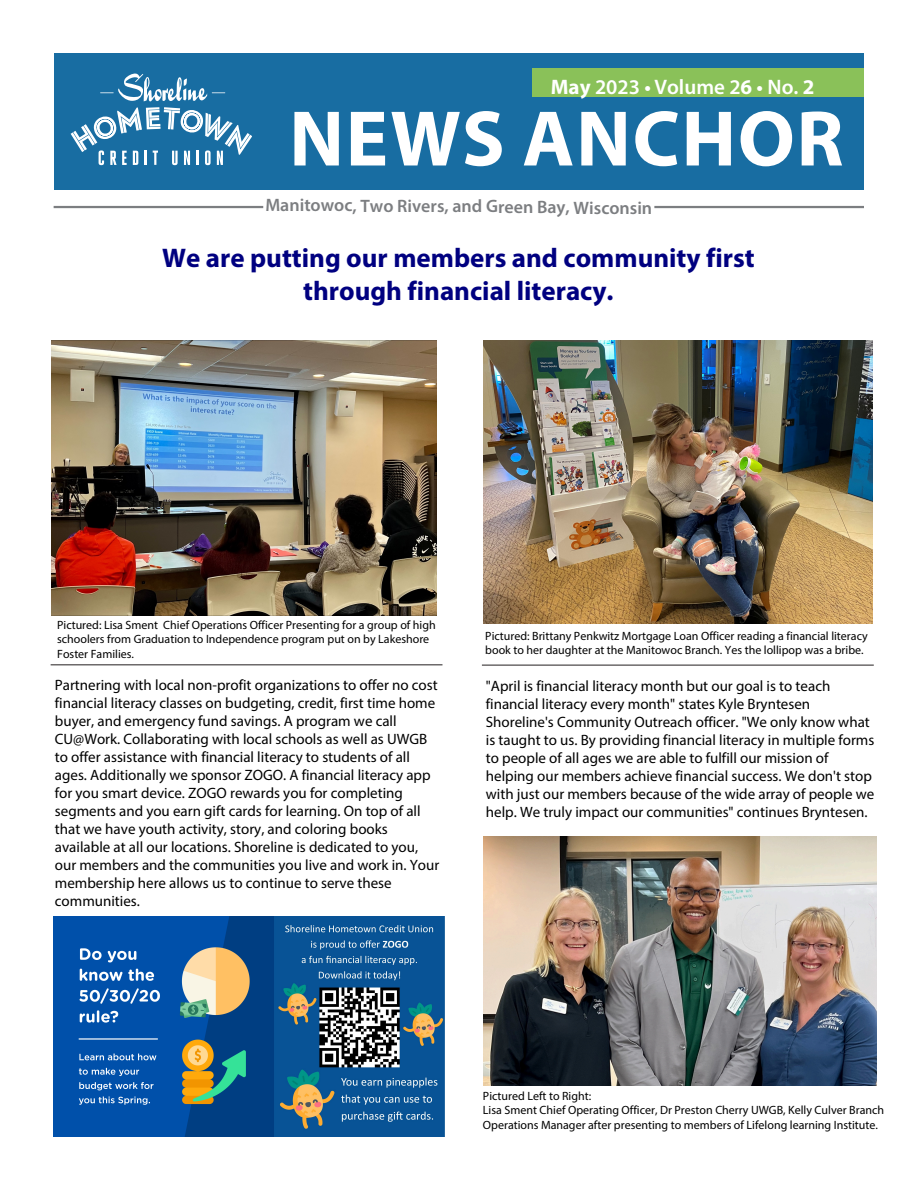
<style>
.page{position:relative;width:918px;height:1188px;background:#fff}
.page>*{position:absolute;margin:0;border:0;box-sizing:border-box;transform-origin:0 0}
.News_Anchor{font:700 79.5px "Myriad Pro";letter-spacing:.02em;color:#fff}
.t1{font:700 27px/32.4px "Myriad Pro";color:#000080;text-align:center}
.Date_Vol_No{font:600 21px "Myriad Pro";color:#fff}
.Article_Title{font:600 18px "Myriad Pro";color:#7c7e81}
.t2{font:15px/18px "Myriad Pro";color:#000}
.t3{font:12px/14.4px "Myriad Pro";color:#000}
.s1{font-weight:700}
</style>
<div class="page">
<div style="left:54px;top:53px;width:810px;height:136px;background:#186da2"></div>
<div style="left:532px;top:68px;width:332px;height:28px;background:#8ac159"></div>
<svg style="left:71px;top:74px;width:181px;height:91px"></svg>
<hr style="left:54px;top:206px;width:209px;height:2px;background:#7c7e81">
<hr style="left:654px;top:206px;width:210px;height:2px;background:#7c7e81">
<hr style="left:482px;top:665px;width:392px;height:1px;background:#231f20">
<hr style="left:51px;top:665px;width:391px;height:1px;background:#231f20">
<img style="left:51px;top:340px;width:385px;height:275px">
<img style="left:484px;top:340px;width:388px;height:283px">
<img style="left:484px;top:836px;width:393px;height:250px">
<img style="left:53px;top:916px;width:391px;height:220px">
<p class="Date_Vol_No" style="left:551px;top:74px;width:265px"><span class="s1">May</span> 2023 • Volume 2<span class="s1">6</span> • No. <span class="s1">2</span></p>
<p class="News_Anchor" style="left:289px;top:87px;width:556px">NEWS ANCHOR</p>
<p class="Article_Title" style="left:265px;top:195px;width:388px">Manitowoc, Two Rivers, and Green Bay, Wisconsin</p>
<h2 class="t1" style="left:162px;top:242px;width:594px">We are putting our members and community first through financial literacy.</h2>
<p class="t3" style="left:57px;top:618px;width:380px">Pictured: Lisa Sment Chief Operations Officer Presenting for a group of high schoolers from Graduation to Independence program put on by Lakeshore<br>Foster Families.</p>
<p class="t3" style="left:485px;top:629px;width:384px">Pictured: Brittany Penkwitz Mortgage Loan Officer reading a financial literacy book to her daughter at the Manitowoc Branch. Yes the lollipop was a bribe.</p>
<p class="t2" style="left:55px;top:676px;width:386px">Partnering with local non-profit organizations to offer no cost financial literacy classes on budgeting, credit, first time home buyer, and emergency fund savings. A program we call CU@Work. Collaborating with local schools as well as UWGB to offer assistance with financial literacy to students of all ages. Additionally we sponsor ZOGO. A financial literacy app for you smart device. ZOGO rewards you for completing segments and you earn gift cards for learning. On top of all that we have youth activity, story, and coloring books available at all our locations. Shoreline is dedicated to you, our members and the communities you live and work in. Your membership here allows us to continue to serve these communities.</p>
<p class="t2" style="left:486px;top:677px;width:390px">"April is financial literacy month but our goal is to teach financial literacy every month" states Kyle Bryntesen Shoreline's Community Outreach officer. "We only know what is taught to us. By providing financial literacy in multiple forms to people of all ages we are able to fulfill our mission of helping our members achieve financial success. We don't stop with just our members because of the wide array of people we help. We truly impact our communities" continues Bryntesen.</p>
<p class="t3" style="left:483px;top:1089px;width:403px">Pictured Left to Right:<br>Lisa Sment Chief Operating Officer, Dr Preston Cherry UWGB, Kelly Culver Branch<br>Operations Manager after presenting to members of Lifelong learning Institute.</p>
</div>
